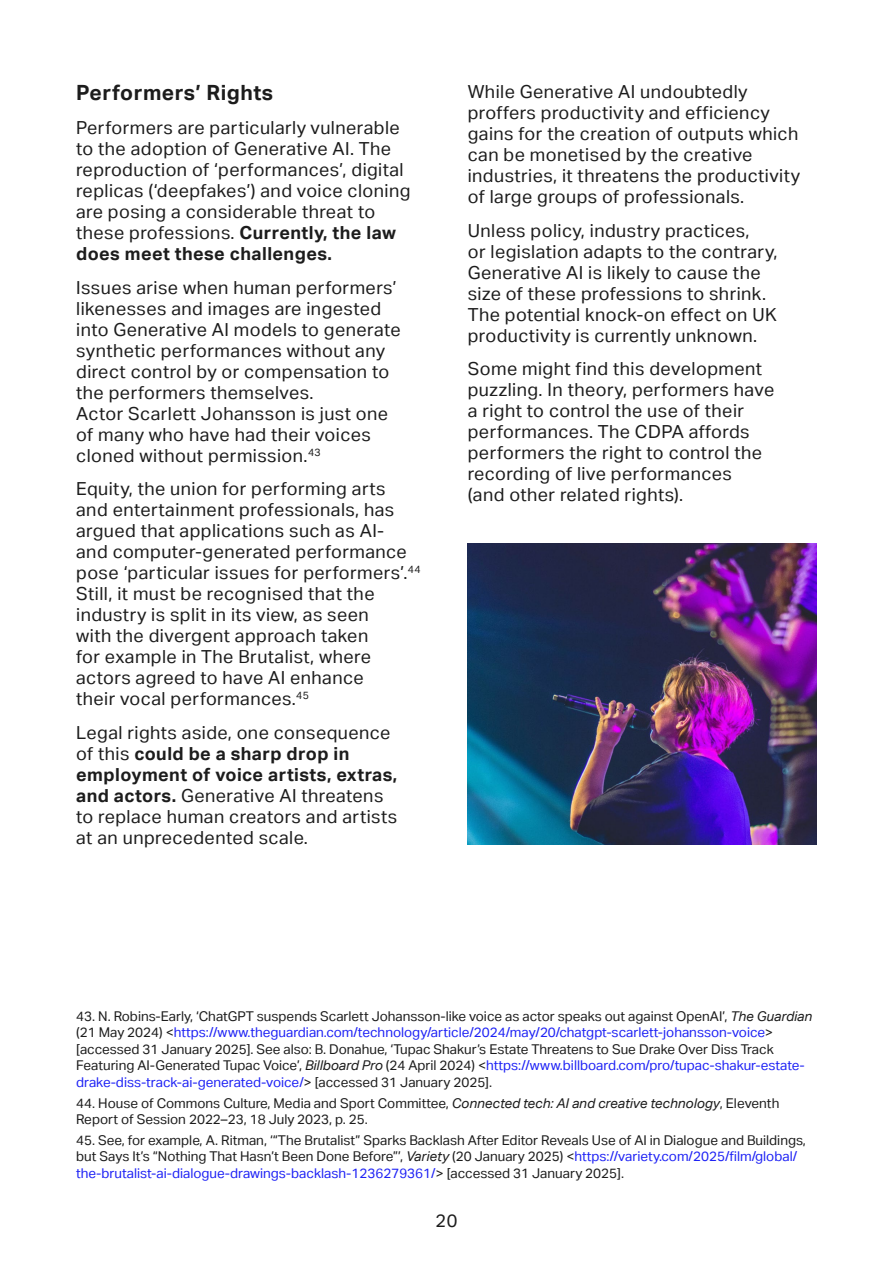
<style>
.page{position:relative;width:893px;height:1263px;background:#fff}
.page>*{position:absolute;margin:0;border:0;box-sizing:border-box;transform-origin:0 0}
.t1{font:700 21px "Aktiv Grotesk";letter-spacing:.025em;color:#1c1c1c}
.t2{font:18px/21px "Aktiv Grotesk";letter-spacing:.025em;color:#1c1c1c}
.Footnote{font:13.5px/16.5px "Aktiv Grotesk";color:#1c1c1c}
.s1{font-weight:700}
.s2{font-style:italic}
.s3{color:#1e22f5}
</style>
<div class="page">
<img style="left:468px;top:544px;width:349px;height:300px">
<p class="t1" style="left:76px;top:81px;width:199px">Performers’ Rights</p>
<p class="t2" style="left:76px;top:117px;width:336px">Performers are particularly vulnerable to the adoption of Generative AI. The reproduction of ‘performances’, digital replicas (‘deepfakes’) and voice cloning are posing a considerable threat to these professions. <span class="s1">Currently, the law does meet these challenges.</span></p>
<p class="t2" style="left:76px;top:277px;width:326px">Issues arise when human performers’ likenesses and images are ingested into Generative AI models to generate synthetic performances without any direct control by or compensation to the performers themselves.<br>Actor Scarlett Johansson is just one of many who have had their voices cloned without permission.<sup>43</sup></p>
<p class="t2" style="left:76px;top:478px;width:346px">Equity, the union for performing arts and entertainment professionals, has argued that applications such as AI-<br>and computer-generated performance pose ‘particular issues for performers’.<sup>44<br></sup>Still, it must be recognised that the industry is split in its view, as seen<br>with the divergent approach taken<br>for example in The Brutalist, where actors agreed to have AI enhance<br>their vocal performances.<sup>45</sup></p>
<p class="t2" style="left:76px;top:722px;width:323px">Legal rights aside, one consequence of this <span class="s1">could be a sharp drop in employment of voice artists, extras, and actors.</span> Generative AI threatens to replace human creators and artists at an unprecedented scale.</p>
<p class="t2" style="left:468px;top:81px;width:334px">While Generative AI undoubtedly proffers productivity and efficiency gains for the creation of outputs which can be monetised by the creative industries, it threatens the productivity of large groups of professionals.</p>
<p class="t2" style="left:468px;top:220px;width:311px">Unless policy, industry practices,<br>or legislation adapts to the contrary, Generative AI is likely to cause the size of these professions to shrink.<br>The potential knock-on effect on UK productivity is currently unknown.</p>
<p class="t2" style="left:468px;top:358px;width:308px">Some might find this development puzzling. In theory, performers have a right to control the use of their performances. The CDPA affords performers the right to control the recording of live performances<br>(and other related rights).</p>
<p class="Footnote" style="left:76px;top:1008px;width:737px">43. N. Robins-Early, ‘ChatGPT suspends Scarlett Johansson-like voice as actor speaks out against OpenAI’, <span class="s2">The Guardian </span>(21 May 2024) &lt;<span class="s3">https://www.theguardian.com/technology/article/2024/may/20/chatgpt-scarlett-johansson-voice</span>&gt; [accessed 31 January 2025]. See also: B. Donahue, ‘Tupac Shakur’s Estate Threatens to Sue Drake Over Diss Track Featuring AI-Generated Tupac Voice’, <span class="s2">Billboard Pro</span> (24 April 2024) &lt;<span class="s3">https://www.billboard.com/pro/tupac-shakur-estate&shy;drake-diss-track-ai-generated-voice/</span>&gt; [accessed 31 January 2025].</p>
<p class="Footnote" style="left:76px;top:1094px;width:705px">44. House of Commons Culture, Media and Sport Committee, <span class="s2">Connected tech: AI and creative technology</span>, Eleventh<br>Report of Session 2022–23, 18 July 2023, p. 25.</p>
<p class="Footnote" style="left:76px;top:1132px;width:731px">45. See, for example, A. Ritman, ‘“The Brutalist” Sparks Backlash After Editor Reveals Use of AI in Dialogue and Buildings, but Says It’s “Nothing That Hasn’t Been Done Before”’, <span class="s2">Variety</span> (20 January 2025) &lt;<span class="s3">https://variety.com/2025/film/global/ the-brutalist-ai-dialogue-drawings-backlash-1236279361/</span>&gt; [accessed 31 January 2025].</p>
<p class="t2" style="left:436px;top:1210px;width:23px">20</p>
</div>
